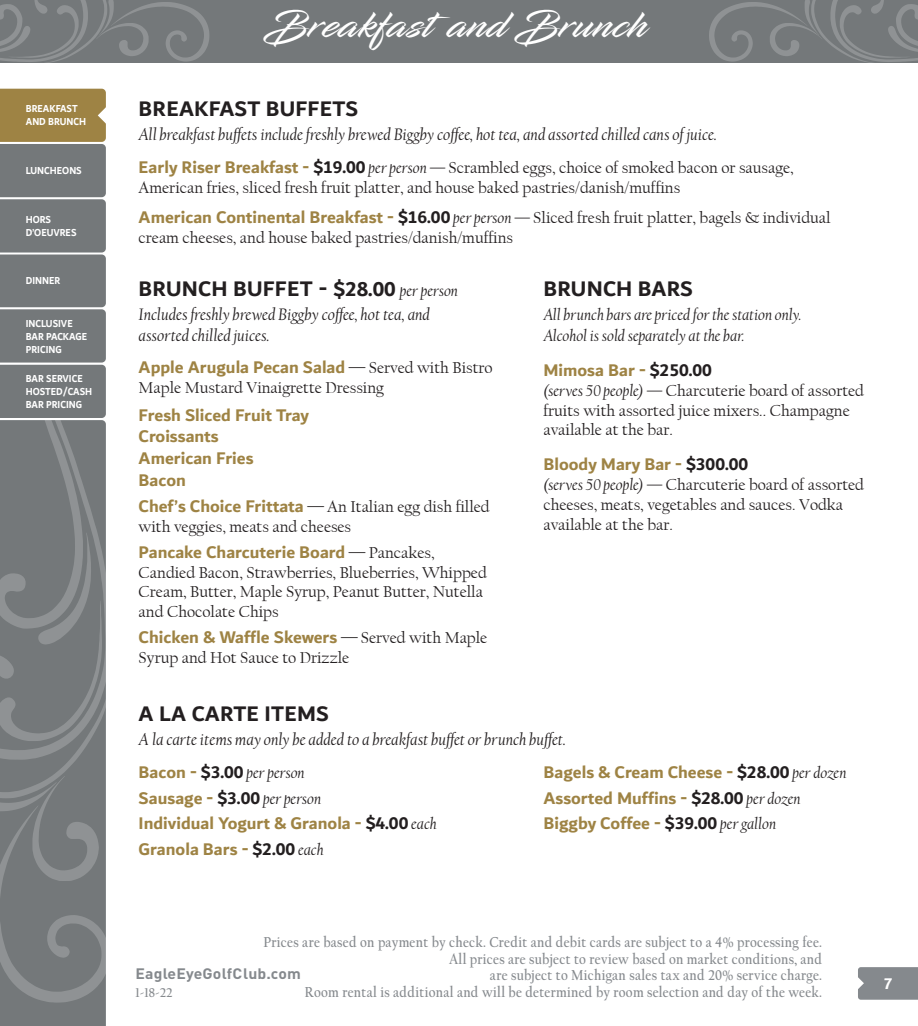
<style>
.page{position:relative;width:918px;height:1026px;background:#fff}
.page>*{position:absolute;margin:0;border:0;box-sizing:border-box;transform-origin:0 0}
.t1{font:37.5px "Infinite Stroke";letter-spacing:.02em;color:#fff;scale:1.1 1}
.t2{font:700 22.5px "Dubai";letter-spacing:.01em;color:#231f20}
.t3{font:700 18px/21.6px "Dubai";color:#9e8344}
.t4{font:italic 17.25px/21px "Californian FB";color:#231f20}
.t5{font:16.5px/19.8px "Californian FB";color:#231f20}
.t6{font:italic 16.5px/25.5px "Californian FB";color:#231f20}
.t7{font:700 16.5px "Dubai";color:#fff}
.t8{font:700 15px/16.5px "Californian FB";letter-spacing:.02em;color:#85898d;text-align:right;scale:.87 1}
.t9{font:700 15px "DIN";letter-spacing:.01em;color:#85898d;scale:1.05 1}
.t10{font:700 13.5px "Californian FB";color:#85898d;scale:.9 1}
.t11{font:700 10.8px/12.9px "Dubai";color:#fff;scale:.9 1}
.s1{font-family:"Dubai";font-weight:700;font-size:18px;color:#9e8344}
.s2{font-family:"Dubai";font-weight:700;font-size:18px}
.s3{font-style:italic}
.s4{font-size:21.3px}
.s5{font-family:"Californian FB";font-weight:400;font-style:italic;font-size:16.5px}
.s6{font-family:"Californian FB";font-weight:400;font-style:italic;color:#231f20}
.s7{font-family:"Californian FB";font-weight:400;font-size:16.5px;color:#231f20}
.s8{font-style:italic;font-size:18px}
.s9{color:#231f20}
.s10{font-family:"Dubai";font-weight:700;font-style:normal;font-size:18px;color:#9e8344}
.s11{font-family:"Dubai";font-weight:700;font-style:normal;font-size:18px}
.s12{font-family:"Californian FB";font-weight:400;font-style:italic;font-size:16.5px;color:#231f20}
</style>
<div class="page">
<div style="left:0;top:0;width:918px;height:63px;background:#74787a"></div>
<svg style="left:709px;top:0;width:209px;height:63px"></svg>
<svg style="left:0;top:0;width:209px;height:63px"></svg>
<div style="left:0;top:1003px;width:106px;height:23px;background:#74787a"></div>
<svg style="left:0;top:89px;width:106px;height:914px;background:#7c7e7c"></svg>
<svg style="left:858px;top:967px;width:60px;height:33px;background:#888c90"></svg>
<p class="t11" style="left:26px;top:102px;width:68px">BREAKFAST<br>AND BRUNCH</p>
<p class="t11" style="left:26px;top:164px;width:64px">LUNCHEONS</p>
<p class="t11" style="left:26px;top:213px;width:58px">HORS<br>D’OEUVRES</p>
<p class="t11" style="left:26px;top:274px;width:40px">DINNER</p>
<p class="t11" style="left:26px;top:317px;width:70px">INCLUSIVE<br>BAR PACKAGE<br>PRICING</p>
<p class="t11" style="left:26px;top:372px;width:75px">BAR SERVICE<br>HOSTED/CASH<br>BAR PRICING</p>
<h1 class="t1" style="left:268px;top:2px;width:349px">Breakfastand Brunch</h1>
<h2 class="t2" style="left:139px;top:95px;width:221px">BREAKFAST BUFFETS</h2>
<p class="t4" style="left:139px;top:124px;width:580px">All breakfast buffets include freshly brewed Biggby coffee, hot tea, and assorted chilled cans of juice.</p>
<p class="t5" style="left:139px;top:158px;width:657px"><span class="s1">Early Riser Breakfast -</span> <span class="s2">$19.00</span> <span class="s3">per person —</span> Scrambled eggs, choice of smoked bacon or sausage,<br>American fries, sliced fresh fruit platter, and house baked pastries/danish/muffins</p>
<p class="t5" style="left:139px;top:208px;width:694px"><span class="s1">American Continental Breakfast -</span> <span class="s2">$16.00</span> <span class="s3">per person —</span> Sliced fresh fruit platter, bagels &amp; individual cream cheeses, and house baked pastries/danish/muffins</p>
<h2 class="t2" style="left:139px;top:275px;width:321px">BRUNCH BUFFET - <span class="s4">$28.00</span> <span class="s5">per person</span></h2>
<p class="t4" style="left:139px;top:304px;width:293px">Includes freshly brewed Biggby coffee, hot tea, and assorted chilled juices.</p>
<p class="t3" style="left:139px;top:356px;width:356px">Apple Arugula Pecan Salad <span class="s6">—</span> <span class="s7">Served with Bistro</span></p>
<p class="t5" style="left:139px;top:378px;width:247px">Maple Mustard Vinaigrette Dressing</p>
<p class="t3" style="left:139px;top:404px;width:172px">Fresh Sliced Fruit Tray<br>Croissants<br>American Fries<br>Bacon</p>
<p class="t5" style="left:139px;top:497px;width:353px"><span class="s1">Chef’s Choice Frittata</span> <span class="s8">—</span> An Italian egg dish filled with veggies, meats and cheeses</p>
<p class="t3" style="left:139px;top:541px;width:297px">Pancake Charcuterie Board <span class="s6">—</span> <span class="s7">Pancakes,</span></p>
<p class="t5" style="left:139px;top:563px;width:350px">Candied Bacon, Strawberries, Blueberries, Whipped<br>Cream, Butter, Maple Syrup, Peanut Butter, Nutella and Chocolate Chips</p>
<p class="t3" style="left:139px;top:626px;width:350px">Chicken &amp; Waffle Skewers <span class="s6">—</span> <span class="s7">Served with Maple</span></p>
<p class="t5" style="left:139px;top:648px;width:212px">Syrup and Hot Sauce to Drizzle</p>
<h2 class="t2" style="left:543px;top:275px;width:151px">BRUNCH BARS</h2>
<p class="t6" style="left:543px;top:304px;width:259px;line-height:21px">All brunch bars are priced for the station only.<br>Alcohol is sold separately at the bar.</p>
<p class="t3" style="left:543px;top:359px;width:170px">Mimosa Bar - <span class="s9">$250.00</span></p>
<p class="t5" style="left:543px;top:381px;width:322px"><span class="s3">(serves 50 people) —</span> Charcuterie board of assorted fruits with assorted juice mixers.. Champagne available at the bar.</p>
<p class="t3" style="left:543px;top:453px;width:206px">Bloody Mary Bar - <span class="s9">$300.00</span></p>
<p class="t5" style="left:543px;top:475px;width:322px"><span class="s3">(serves 50 people) —</span> Charcuterie board of assorted cheeses, meats, vegetables and sauces. Vodka available at the bar.</p>
<h2 class="t2" style="left:139px;top:700px;width:192px">A LA CARTE ITEMS</h2>
<p class="t4" style="left:139px;top:729px;width:429px">A la carte items may only be added to a breakfast buffet or brunch buffet.</p>
<p class="t6" style="left:139px;top:760px;width:184px"><span class="s10">Bacon -</span> <span class="s11">$3.00</span> per person<br><span class="s10">Sausage -</span> <span class="s11">$3.00</span> per person</p>
<p class="t3" style="left:139px;top:810px;width:300px;line-height:25.5px">Individual Yogurt &amp; Granola - <span class="s9">$4.00</span> <span class="s12">each<br></span>Granola Bars - <span class="s9">$2.00</span> <span class="s12">each</span></p>
<p class="t3" style="left:543px;top:759px;width:304px;line-height:25.5px">Bagels &amp; Cream Cheese - <span class="s9">$28.00</span> <span class="s12">per dozen<br></span>Assorted Muffins - <span class="s9">$28.00</span> <span class="s12">per dozen<br></span>Biggby Coffee - <span class="s9">$39.00</span> <span class="s12">per gallon</span></p>
<p class="t8" style="left:263px;top:934px;width:644px">Prices are based on payment by check. Credit and debit cards are subject to a 4% processing fee.<br>All prices are subject to review based on market conditions, and<br>are subject to Michigan sales tax and 20% service charge.<br>Room rental is additional and will be determined by room selection and day of the week.</p>
<p class="t9" style="left:136px;top:964px;width:159px">EagleEyeGolfClub.com</p>
<p class="t10" style="left:136px;top:985px;width:43px">1-18-22</p>
<p class="t7" style="left:884px;top:973px;width:10px">7</p>
</div>
